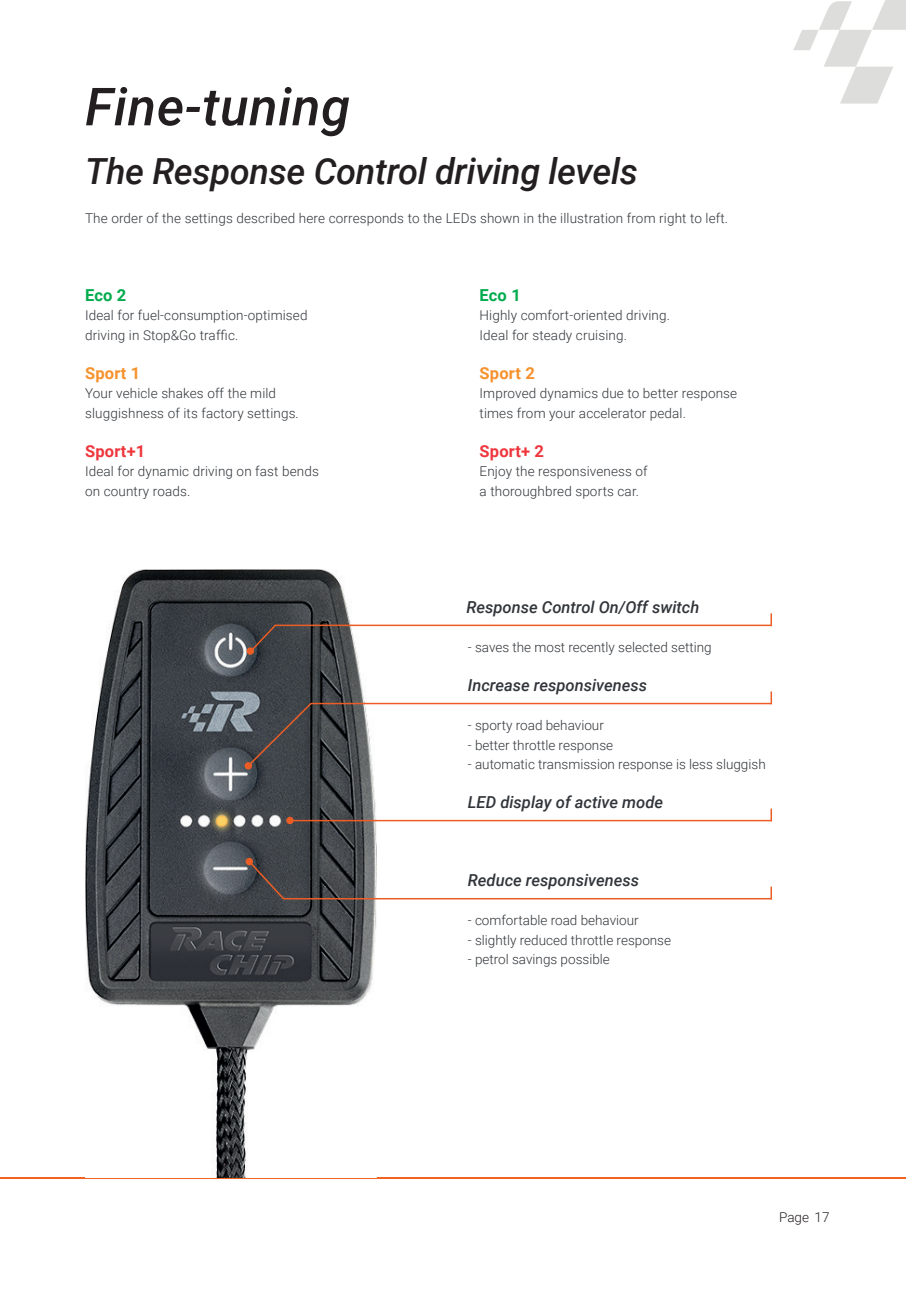
<style>
.page{position:relative;width:906px;height:1289px;background:#fff}
.page>*{position:absolute;margin:0;border:0;box-sizing:border-box;transform-origin:0 0}
.t1{font:italic 500 52.5px "Roboto";letter-spacing:.01em;color:#231f20}
.t2{font:italic 500 36px "Roboto";letter-spacing:-.01em;color:#231f20}
.t3{font:italic 500 16.5px "Roboto";color:#31353a}
.t4{font:700 16.5px "Roboto";letter-spacing:.01em;color:#ee363d}
.t5{font:700 16.5px "Roboto";letter-spacing:.01em;color:#f6922e}
.t6{font:700 16.5px "Roboto";letter-spacing:.005em;color:#00ab4d}
.t7{font:300 13.5px/19.5px "Roboto";letter-spacing:.01em;color:#31353a}
.t8{font:300 13.5px "Roboto";color:#231f20}
</style>
<div class="page">
<hr style="left:0;top:1177px;width:906px;height:2px;background:#f26221">
<svg style="left:793px;top:0;width:113px;height:104px"></svg>
<img style="left:85px;top:569px;width:291px;height:608px">
<hr style="left:275px;top:624px;width:496px;height:2px;background:#eb5d25">
<svg style="left:770px;top:613px;width:2px;height:13px"></svg>
<hr style="left:311px;top:702px;width:461px;height:2px;background:#eb5d25">
<svg style="left:770px;top:691px;width:2px;height:12px"></svg>
<svg style="left:246px;top:701px;width:67px;height:67px;background:#46464a"></svg>
<div style="left:245px;top:762px;width:7px;height:7px;background:#eb5d25;border-radius:50%"></div>
<hr style="left:290px;top:819px;width:481px;height:2px;background:#eb5d25">
<svg style="left:770px;top:808px;width:2px;height:13px"></svg>
<div style="left:286px;top:816px;width:8px;height:8px;background:#eb5d25;border-radius:50%"></div>
<hr style="left:283px;top:898px;width:488px;height:1px;background:#eb5d25">
<svg style="left:246px;top:857px;width:7px;height:8px"></svg>
<svg style="left:249px;top:623px;width:29px;height:30px"></svg>
<div style="left:247px;top:647px;width:7px;height:7px;background:#eb5d25;border-radius:50%"></div>
<svg style="left:770px;top:886px;width:2px;height:13px"></svg>
<svg style="left:248px;top:860px;width:38px;height:40px;background:#484345"></svg>
<h1 class="t1" style="left:85px;top:70px;width:267px">Fine-tuning</h1>
<h2 class="t2" style="left:85px;top:146px;width:554px">The Response Control driving levels</h2>
<p class="t7" style="left:85px;top:208px;width:644px">The order of the settings described here corresponds to the LEDs shown in the illustration from right to left.</p>
<p class="t6" style="left:85px;top:283px;width:43px">Eco 2</p>
<p class="t7" style="left:85px;top:305px;width:224px">Ideal for fuel-consumption-optimised driving in Stop&amp;Go traffic.</p>
<p class="t5" style="left:85px;top:361px;width:57px">Sport 1</p>
<p class="t7" style="left:85px;top:383px;width:215px">Your vehicle shakes off the mild sluggishness of its factory settings.</p>
<p class="t4" style="left:85px;top:439px;width:62px">Sport+1</p>
<p class="t7" style="left:85px;top:461px;width:235px">Ideal for dynamic driving on fast bends on country roads.</p>
<p class="t6" style="left:479px;top:283px;width:43px">Eco 1</p>
<p class="t7" style="left:479px;top:305px;width:192px">Highly comfort-oriented driving.<br>Ideal for steady cruising.</p>
<p class="t5" style="left:479px;top:361px;width:57px">Sport 2</p>
<p class="t7" style="left:479px;top:383px;width:259px">Improved dynamics due to better response times from your accelerator pedal.</p>
<p class="t4" style="left:479px;top:439px;width:66px">Sport+ 2</p>
<p class="t7" style="left:479px;top:461px;width:170px">Enjoy the responsiveness of a thoroughbred sports car.</p>
<p class="t3" style="left:466px;top:595px;width:234px">Response Control On/Off switch</p>
<p class="t7" style="left:468px;top:637px;width:245px">- saves the most recently selected setting</p>
<p class="t3" style="left:468px;top:673px;width:181px">Increase responsiveness</p>
<p class="t7" style="left:468px;top:715px;width:137px">- sporty road behaviour</p>
<p class="t7" style="left:468px;top:734px;width:147px">- better throttle response</p>
<p class="t7" style="left:468px;top:754px;width:299px">- automatic transmission response is less sluggish</p>
<p class="t3" style="left:468px;top:790px;width:197px">LED display of active mode</p>
<p class="t3" style="left:468px;top:868px;width:173px">Reduce responsiveness</p>
<p class="t7" style="left:468px;top:910px;width:172px">- comfortable road behaviour</p>
<p class="t7" style="left:468px;top:929px;width:205px">- slightly reduced throttle response</p>
<p class="t7" style="left:468px;top:949px;width:143px">- petrol savings possible</p>
<p class="t8" style="left:779px;top:1207px;width:52px">Page 17</p>
</div>
